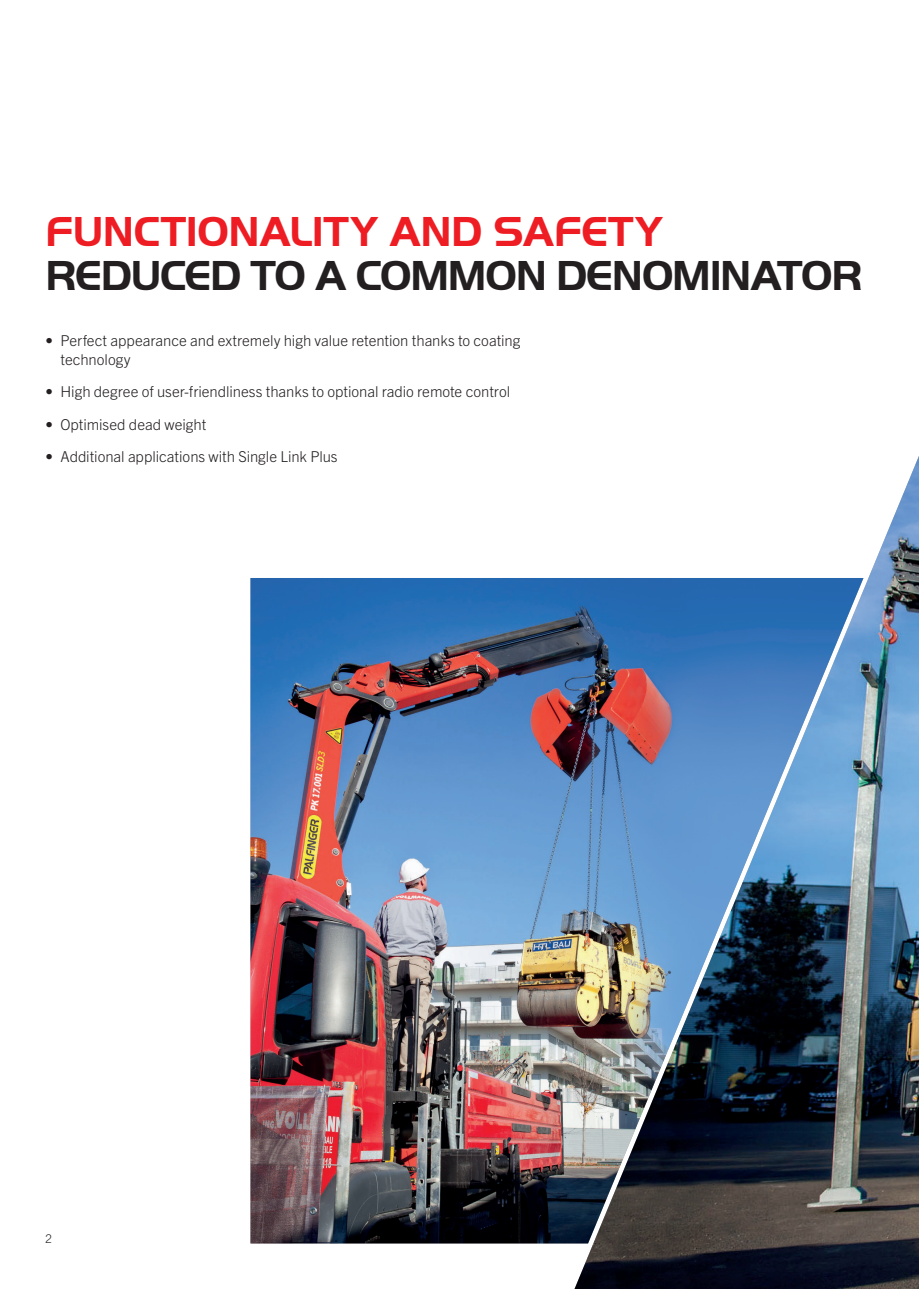
<style>
.page{position:relative;width:919px;height:1289px;background:#fff}
.page>*{position:absolute;margin:0;border:0;box-sizing:border-box;transform-origin:0 0}
.t1{font:700 43.5px "Palfinger Handel Gothic";letter-spacing:-.03em;color:#231f20}
.t2{font:700 43.5px "Palfinger Handel Gothic";letter-spacing:-.01em;color:#ee1d23}
.t3{font:300 15px/19.5px "Trade Gothic Next LT Pro";letter-spacing:-.005em;color:#231f20}
.t4{font:300 12px "Trade Gothic Next LT Pro";color:#231f20}
</style>
<div class="page">
<img style="left:574px;top:458px;width:344px;height:830px">
<img style="left:250px;top:578px;width:613px;height:665px">
<h1 class="t2" style="left:45px;top:207px;width:619px">FUNCTIONALITY AND SAFETY</h1>
<h1 class="t1" style="left:45px;top:250px;width:818px">REDUCED TO A COMMON DENOMINATOR</h1>
<p class="t3" style="left:60px;top:329px;width:461px;text-indent:-15px">• Perfect appearance and extremely high value retention thanks to coating technology</p>
<p class="t3" style="left:45px;top:381px;width:466px">• High degree of user-friendliness thanks to optional radio remote control</p>
<p class="t3" style="left:45px;top:413px;width:162px">• Optimised dead weight</p>
<p class="t3" style="left:45px;top:445px;width:293px">• Additional applications with Single Link Plus</p>
<p class="t4" style="left:45px;top:1230px;width:8px">2</p>
</div>
